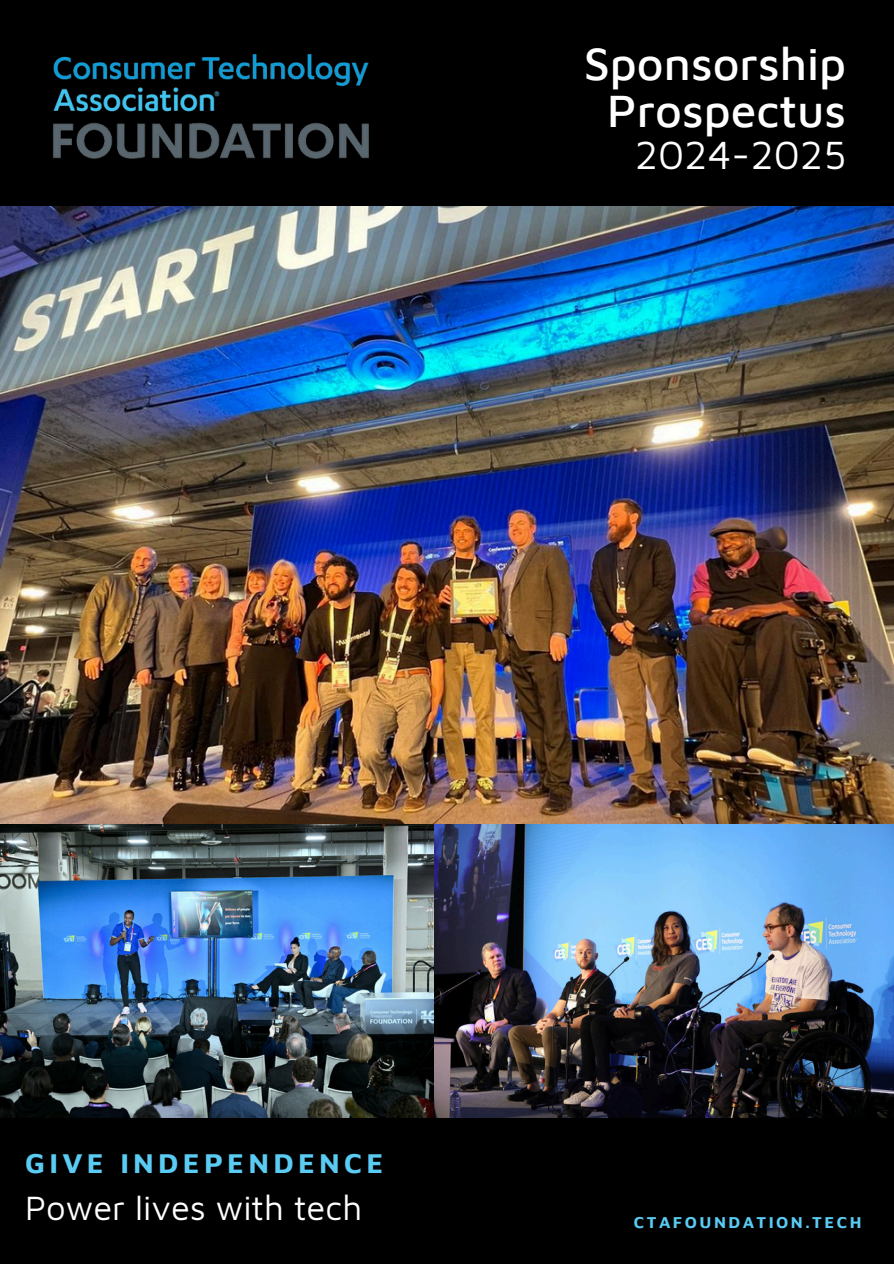
<style>
.page{position:relative;width:894px;height:1264px;background:#fff}
.page>*{position:absolute;margin:0;border:0;box-sizing:border-box;transform-origin:0 0}
.t1{font:500 46.35px/47.2px "Maven Pro";color:#fff;text-align:center}
.t2{font:40.35px "Maven Pro";color:#fff}
.t3{font:34.5px "Maven Pro";color:#fff}
.t4{font:700 28.5px "Maven Pro";letter-spacing:.15em;color:#5acbf3}
.t5{font:700 16.5px "Maven Pro";letter-spacing:.15em;color:#5acbf3}
</style>
<div class="page">
<div style="left:0;top:0;width:893px;height:1263px;background:#000"></div>
<img style="left:0;top:823px;width:434px;height:294px">
<img style="left:434px;top:823px;width:459px;height:294px">
<img style="left:53px;top:54px;width:316px;height:105px">
<img style="left:0;top:206px;width:893px;height:617px">
<p class="t1" style="left:583px;top:38px;width:264px">Sponsorship<br>Prospectus</p>
<p class="t2" style="left:634px;top:129px;width:213px">2024-2025</p>
<h2 class="t4" style="left:25px;top:1145px;width:360px">GIVE INDEPENDENCE</h2>
<p class="t3" style="left:25px;top:1187px;width:339px">Power lives with tech</p>
<h3 class="t5" style="left:633px;top:1211px;width:229px">CTAFOUNDATION.TECH</h3>
</div>
